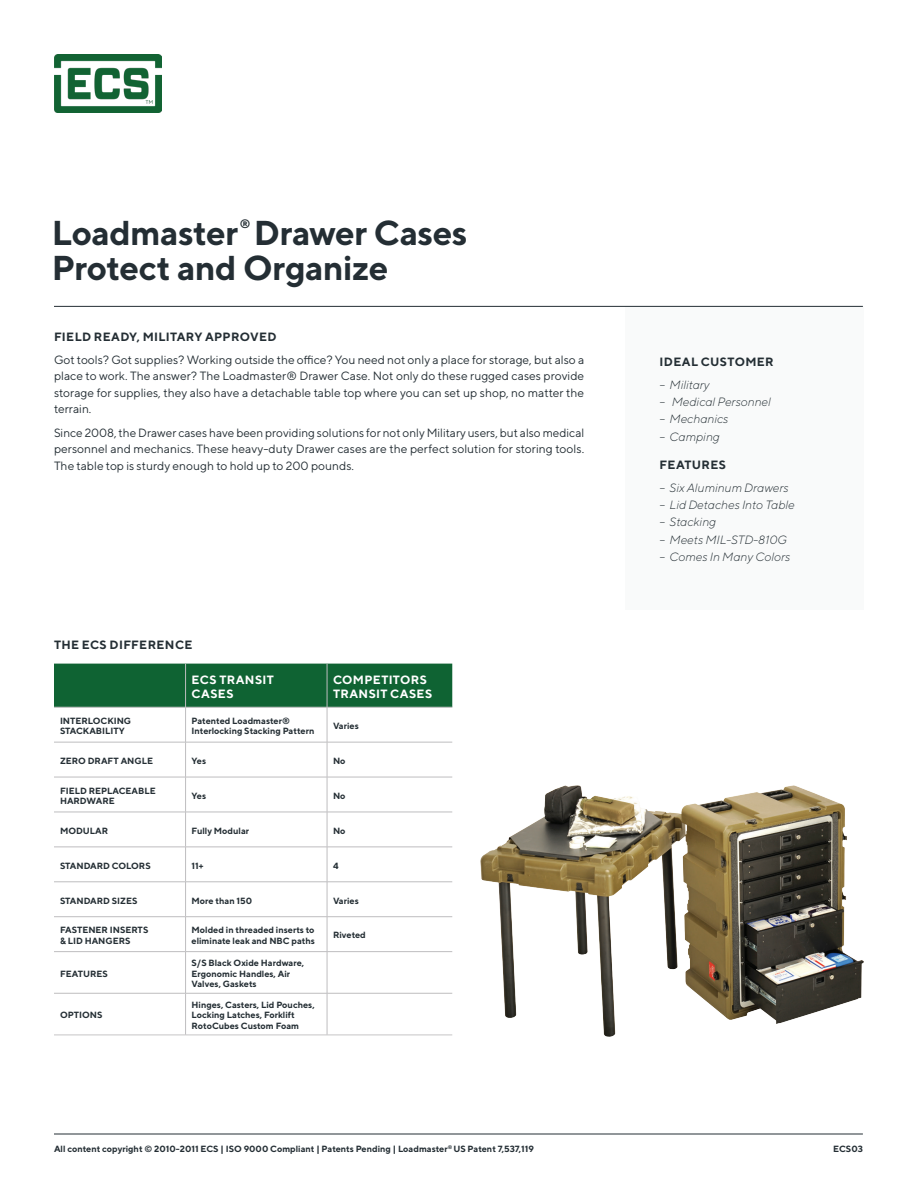
<style>
.page{position:relative;width:918px;height:1188px;background:#fff}
.page>*{position:absolute;margin:0;border:0;box-sizing:border-box;transform-origin:0 0}
.t1{font:700 34.5px "TT Norms";letter-spacing:-.015em;color:#242e34}
.t2{font:700 12.3px "TT Norms";color:#242e34}
.Body_Copy{font:12px/16.5px "TT Norms";color:#242e34;text-align:justify}
.Bullet_list{font:italic 300 12px "TT Norms";color:#242e34}
.Body_Header{font:700 12px "TT Norms";letter-spacing:.03em;color:#242e34}
.Body{font:700 12px/13.5px "TT Norms";letter-spacing:.03em;color:#fff}
.Notes{font:700 9px/10.5px "TT Norms";color:#242e34}
</style>
<div class="page">
<div style="left:625px;top:307px;width:239px;height:303px;background:#f9fafa"></div>
<hr style="left:54px;top:306px;width:809px;height:1px;background:#242e34">
<div style="left:54px;top:664px;width:398px;height:43px;background:#0f6333"></div>
<hr style="left:185px;top:664px;width:1px;height:43px;background:#bebdbf">
<hr style="left:327px;top:664px;width:1px;height:43px;background:#bebdbf">
<hr style="left:54px;top:707px;width:132px;height:1px;background:#bebdbf">
<hr style="left:186px;top:707px;width:141px;height:1px;background:#bebdbf">
<hr style="left:185px;top:707px;width:1px;height:35px;background:#bebdbf">
<hr style="left:327px;top:707px;width:125px;height:1px;background:#bebdbf">
<hr style="left:327px;top:707px;width:1px;height:35px;background:#bebdbf">
<hr style="left:54px;top:742px;width:132px;height:1px;background:#bebdbf">
<hr style="left:186px;top:742px;width:141px;height:1px;background:#bebdbf">
<hr style="left:185px;top:742px;width:1px;height:35px;background:#bebdbf">
<hr style="left:327px;top:742px;width:125px;height:1px;background:#bebdbf">
<hr style="left:327px;top:742px;width:1px;height:35px;background:#bebdbf">
<hr style="left:54px;top:777px;width:132px;height:1px;background:#bebdbf">
<hr style="left:186px;top:777px;width:141px;height:1px;background:#bebdbf">
<hr style="left:185px;top:777px;width:1px;height:35px;background:#bebdbf">
<hr style="left:327px;top:777px;width:125px;height:1px;background:#bebdbf">
<hr style="left:327px;top:777px;width:1px;height:35px;background:#bebdbf">
<hr style="left:54px;top:812px;width:132px;height:1px;background:#bebdbf">
<hr style="left:186px;top:812px;width:141px;height:1px;background:#bebdbf">
<hr style="left:185px;top:812px;width:1px;height:35px;background:#bebdbf">
<hr style="left:327px;top:812px;width:125px;height:1px;background:#bebdbf">
<hr style="left:327px;top:812px;width:1px;height:35px;background:#bebdbf">
<hr style="left:54px;top:847px;width:132px;height:1px;background:#bebdbf">
<hr style="left:186px;top:847px;width:141px;height:1px;background:#bebdbf">
<hr style="left:185px;top:847px;width:1px;height:35px;background:#bebdbf">
<hr style="left:327px;top:847px;width:125px;height:1px;background:#bebdbf">
<hr style="left:327px;top:847px;width:1px;height:35px;background:#bebdbf">
<hr style="left:54px;top:882px;width:132px;height:1px;background:#bebdbf">
<hr style="left:186px;top:882px;width:141px;height:1px;background:#bebdbf">
<hr style="left:185px;top:882px;width:1px;height:35px;background:#bebdbf">
<hr style="left:327px;top:882px;width:125px;height:1px;background:#bebdbf">
<hr style="left:327px;top:882px;width:1px;height:35px;background:#bebdbf">
<hr style="left:54px;top:916px;width:132px;height:1px;background:#bebdbf">
<hr style="left:186px;top:916px;width:141px;height:1px;background:#bebdbf">
<hr style="left:185px;top:917px;width:1px;height:34px;background:#bebdbf">
<hr style="left:327px;top:916px;width:125px;height:1px;background:#bebdbf">
<hr style="left:327px;top:917px;width:1px;height:34px;background:#bebdbf">
<hr style="left:54px;top:951px;width:132px;height:1px;background:#bebdbf">
<hr style="left:186px;top:951px;width:141px;height:1px;background:#bebdbf">
<hr style="left:185px;top:952px;width:1px;height:41px;background:#bebdbf">
<hr style="left:327px;top:951px;width:125px;height:1px;background:#bebdbf">
<hr style="left:327px;top:952px;width:1px;height:41px;background:#bebdbf">
<hr style="left:54px;top:993px;width:132px;height:1px;background:#bebdbf">
<hr style="left:186px;top:993px;width:141px;height:1px;background:#bebdbf">
<hr style="left:185px;top:993px;width:1px;height:42px;background:#bebdbf">
<hr style="left:327px;top:993px;width:125px;height:1px;background:#bebdbf">
<hr style="left:327px;top:993px;width:1px;height:42px;background:#bebdbf">
<hr style="left:54px;top:1035px;width:132px;height:1px;background:#c6c5c6">
<hr style="left:186px;top:1035px;width:141px;height:1px;background:#c6c5c6">
<hr style="left:327px;top:1035px;width:125px;height:1px;background:#c6c5c6">
<img style="left:481px;top:786px;width:383px;height:250px">
<hr style="left:54px;top:1134px;width:809px;height:1px;background:#242e34">
<img style="left:54px;top:54px;width:107px;height:59px">
<p class="t2" style="left:240px;top:216px;width:12px">®</p>
<p class="t1" style="left:52px;top:212px;width:417px">Loadmaster Drawer Cases</p>
<p class="t1" style="left:52px;top:246px;width:338px">Protect and Organize</p>
<p class="Body_Header" style="left:54px;top:329px;width:224px">FIELD READY, MILITARY APPROVED</p>
<p class="Body_Copy" style="left:54px;top:351px;width:532px">Got tools? Got supplies? Working outside the office? You need not only a place for storage, but also a place to work. The answer? The Loadmaster® Drawer Case. Not only do these rugged cases provide storage for supplies, they also have a detachable table top where you can set up shop, no matter the terrain.</p>
<p class="Body_Copy" style="left:54px;top:424px;width:532px">Since 2008, the Drawer cases have been providing solutions for not only Military users, but also medical personnel and mechanics. These heavy-duty Drawer cases are the perfect solution for storing tools.<br>The table top is sturdy enough to hold up to 200 pounds.</p>
<p class="Body_Header" style="left:54px;top:637px;width:140px">THE ECS DIFFERENCE</p>
<p class="Body" style="left:192px;top:673px;width:84px">ECS TRANSIT</p>
<p class="Body" style="left:192px;top:687px;width:44px">CASES</p>
<p class="Body" style="left:333px;top:673px;width:101px">COMPETITORS<br>TRANSIT CASES</p>
<p class="Notes" style="left:60px;top:715px;width:73px">INTERLOCKING<br>STACKABILITY</p>
<p class="Notes" style="left:192px;top:715px;width:124px">Patented Loadmaster®<br>Interlocking Stacking Pattern</p>
<p class="Notes" style="left:333px;top:720px;width:27px">Varies</p>
<p class="Notes" style="left:60px;top:755px;width:95px">ZERO DRAFT ANGLE</p>
<p class="Notes" style="left:192px;top:755px;width:16px">Yes</p>
<p class="Notes" style="left:333px;top:755px;width:14px">No</p>
<p class="Notes" style="left:60px;top:785px;width:97px">FIELD REPLACEABLE</p>
<p class="Notes" style="left:60px;top:795px;width:56px">HARDWARE</p>
<p class="Notes" style="left:192px;top:790px;width:16px">Yes</p>
<p class="Notes" style="left:333px;top:790px;width:14px">No</p>
<p class="Notes" style="left:60px;top:825px;width:50px">MODULAR</p>
<p class="Notes" style="left:192px;top:825px;width:59px">Fully Modular</p>
<p class="Notes" style="left:333px;top:825px;width:14px">No</p>
<p class="Notes" style="left:60px;top:860px;width:92px">STANDARD COLORS</p>
<p class="Notes" style="left:192px;top:860px;width:13px">11+</p>
<p class="Notes" style="left:333px;top:860px;width:7px">4</p>
<p class="Notes" style="left:60px;top:895px;width:79px">STANDARD SIZES</p>
<p class="Notes" style="left:192px;top:895px;width:62px">More than 150</p>
<p class="Notes" style="left:333px;top:895px;width:27px">Varies</p>
<p class="Notes" style="left:60px;top:925px;width:90px">FASTENER INSERTS</p>
<p class="Notes" style="left:60px;top:935px;width:72px">&amp; LID HANGERS</p>
<p class="Notes" style="left:192px;top:925px;width:125px">Molded in threaded inserts to eliminate leak and NBC paths</p>
<p class="Notes" style="left:333px;top:930px;width:34px">Riveted</p>
<p class="Notes" style="left:60px;top:968px;width:49px">FEATURES</p>
<p class="Notes" style="left:192px;top:958px;width:114px">S/S Black Oxide Hardware,<br>Ergonomic Handles, Air<br>Valves, Gaskets</p>
<p class="Notes" style="left:60px;top:1010px;width:44px">OPTIONS</p>
<p class="Notes" style="left:192px;top:999px;width:125px">Hinges, Casters, Lid Pouches,<br>Locking Latches, Forklift<br>RotoCubes Custom Foam</p>
<p class="Body_Header" style="left:660px;top:354px;width:116px">IDEAL CUSTOMER</p>
<p class="Bullet_list" style="left:660px;top:377px;width:52px">– Military</p>
<p class="Bullet_list" style="left:660px;top:394px;width:113px">– Medical Personnel</p>
<p class="Bullet_list" style="left:660px;top:412px;width:70px">– Mechanics</p>
<p class="Bullet_list" style="left:660px;top:429px;width:62px">– Camping</p>
<p class="Body_Header" style="left:660px;top:458px;width:68px">FEATURES</p>
<p class="Bullet_list" style="left:660px;top:480px;width:131px">– Six Aluminum Drawers</p>
<p class="Bullet_list" style="left:660px;top:498px;width:137px">– Lid Detaches Into Table</p>
<p class="Bullet_list" style="left:660px;top:515px;width:58px">– Stacking</p>
<p class="Bullet_list" style="left:660px;top:532px;width:129px">– Meets MIL-STD-810G</p>
<p class="Bullet_list" style="left:660px;top:549px;width:132px">– Comes In Many Colors</p>
<p class="Notes" style="left:54px;top:1143px;width:482px">All content copyright © 2010-2011 ECS | ISO 9000 Compliant | Patents Pending | Loadmaster<sup>®</sup> US Patent 7,537,119</p>
<p class="Notes" style="left:833px;top:1143px;width:31px">ECS03</p>
</div>
